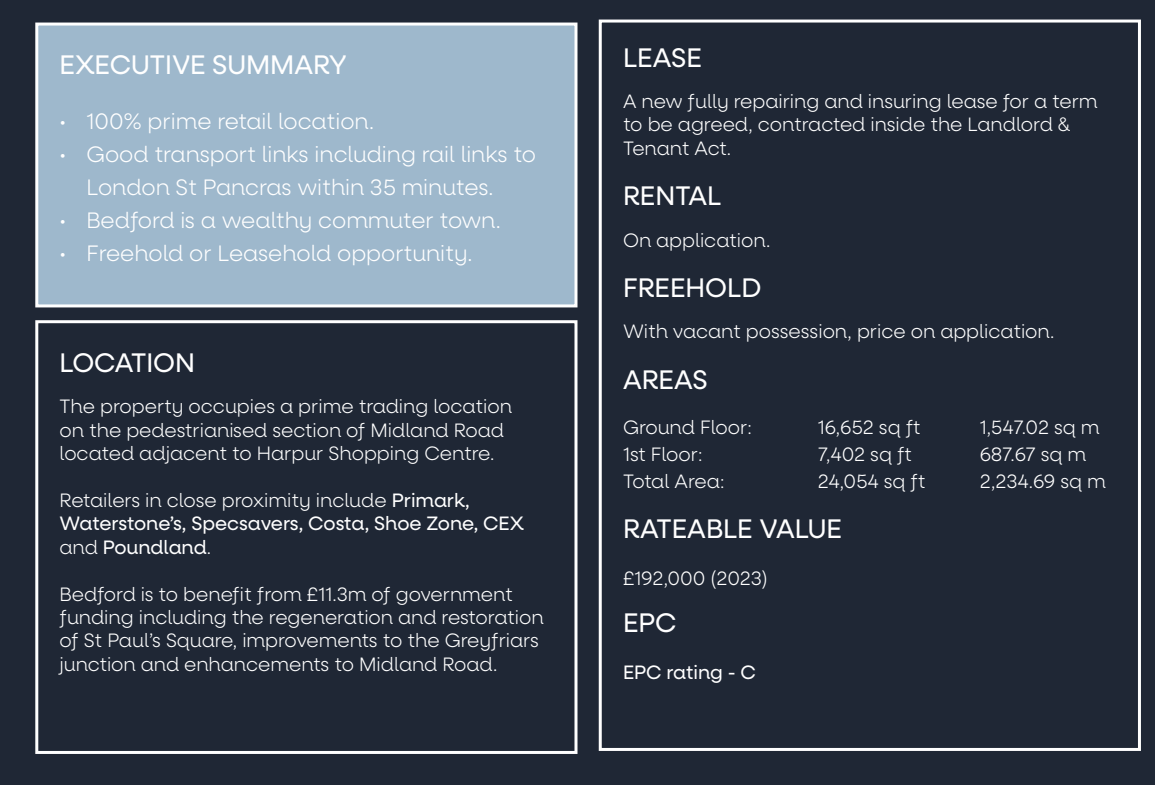
<style>
.page{position:relative;width:1155px;height:785px;background:#fff}
.page>*{position:absolute;margin:0;border:0;box-sizing:border-box;transform-origin:0 0}
.t1{font:27px "Neulis Alt";color:#fff}
.t2{font:300 22.5px/33px "Neulis Alt";color:#fff}
.t3{font:300 19.5px/23.4px "Neulis Alt";color:#fff}
.t4{font:19.5px/23.4px "Neulis Alt";color:#fff}
.t5{font:300 19.5px "Neulis Alt";letter-spacing:-.02em;color:#fff}
.s1{font-weight:300}
</style>
<div class="page">
<div style="left:0;top:0;width:1154px;height:785px;background:#1f2735"></div>
<div style="left:37px;top:24px;width:539px;height:282px;background:#9eb8cc"></div>
<div style="left:35px;top:23px;width:542px;height:284px;border:3px solid #fff"></div>
<div style="left:599px;top:20px;width:542px;height:731px;border:3px solid #fff"></div>
<div style="left:35px;top:320px;width:542px;height:434px;border:3px solid #fff"></div>
<p class="t1" style="left:60px;top:50px;width:289px">EXECUTIVE SUMMARY</p>
<p class="t2" style="left:60px;top:105px;width:316px">• 100% prime retail location.</p>
<p class="t2" style="left:87px;top:138px;width:451px;text-indent:-27px">• Good transport links including rail links to<br>London St Pancras within 35 minutes.</p>
<p class="t2" style="left:60px;top:204px;width:443px">• Bedford is a wealthy commuter town.</p>
<p class="t2" style="left:60px;top:237px;width:414px">• Freehold or Leasehold opportunity.</p>
<p class="t1" style="left:60px;top:347px;width:137px">LOCATION</p>
<p class="t3" style="left:60px;top:395px;width:454px">The property occupies a prime trading location on the pedestrianised section of Midland Road located adjacent to Harpur Shopping Centre.</p>
<p class="t4" style="left:60px;top:489px;width:466px"><span class="s1">Retailers in close proximity include</span> Primark,<br>Waterstone’s, Specsavers, Costa, Shoe Zone, CEX <span class="s1">and</span> Poundland<span class="s1">.</span></p>
<p class="t3" style="left:60px;top:582px;width:486px">Bedford is to benefit from £11.3m of government funding including the regeneration and restoration of St Paul’s Square, improvements to the Greyfriars junction and enhancements to Midland Road.</p>
<p class="t1" style="left:623px;top:42px;width:80px">LEASE</p>
<p class="t3" style="left:623px;top:90px;width:476px">A new fully repairing and insuring lease for a term to be agreed, contracted inside the Landlord &amp;<br>Tenant Act.</p>
<p class="t1" style="left:623px;top:181px;width:100px">RENTAL</p>
<p class="t3" style="left:623px;top:228px;width:149px">On application.</p>
<p class="t1" style="left:623px;top:272px;width:140px">FREEHOLD</p>
<p class="t3" style="left:623px;top:320px;width:433px">With vacant possession, price on application.</p>
<p class="t1" style="left:623px;top:364px;width:86px">AREAS</p>
<p class="t3" style="left:623px;top:416px;width:130px">Ground Floor:</p>
<p class="t3" style="left:818px;top:416px;width:104px">16,652 sq ft</p>
<p class="t3" style="left:980px;top:416px;width:121px">1,547.02 sq m</p>
<p class="t3" style="left:623px;top:443px;width:81px">1st Floor:</p>
<p class="t3" style="left:818px;top:443px;width:96px">7,402 sq ft</p>
<p class="t3" style="left:980px;top:443px;width:108px">687.67 sq m</p>
<p class="t5" style="left:623px;top:470px;width:103px">Total Area:</p>
<p class="t3" style="left:818px;top:470px;width:109px">24,054 sq ft</p>
<p class="t3" style="left:980px;top:470px;width:127px">2,234.69 sq m</p>
<p class="t1" style="left:623px;top:514px;width:221px">RATEABLE VALUE</p>
<p class="t3" style="left:623px;top:567px;width:146px">£192,000 (2023)</p>
<p class="t1" style="left:623px;top:607px;width:55px">EPC</p>
<p class="t4" style="left:623px;top:661px;width:134px">EPC rating - C</p>
</div>
